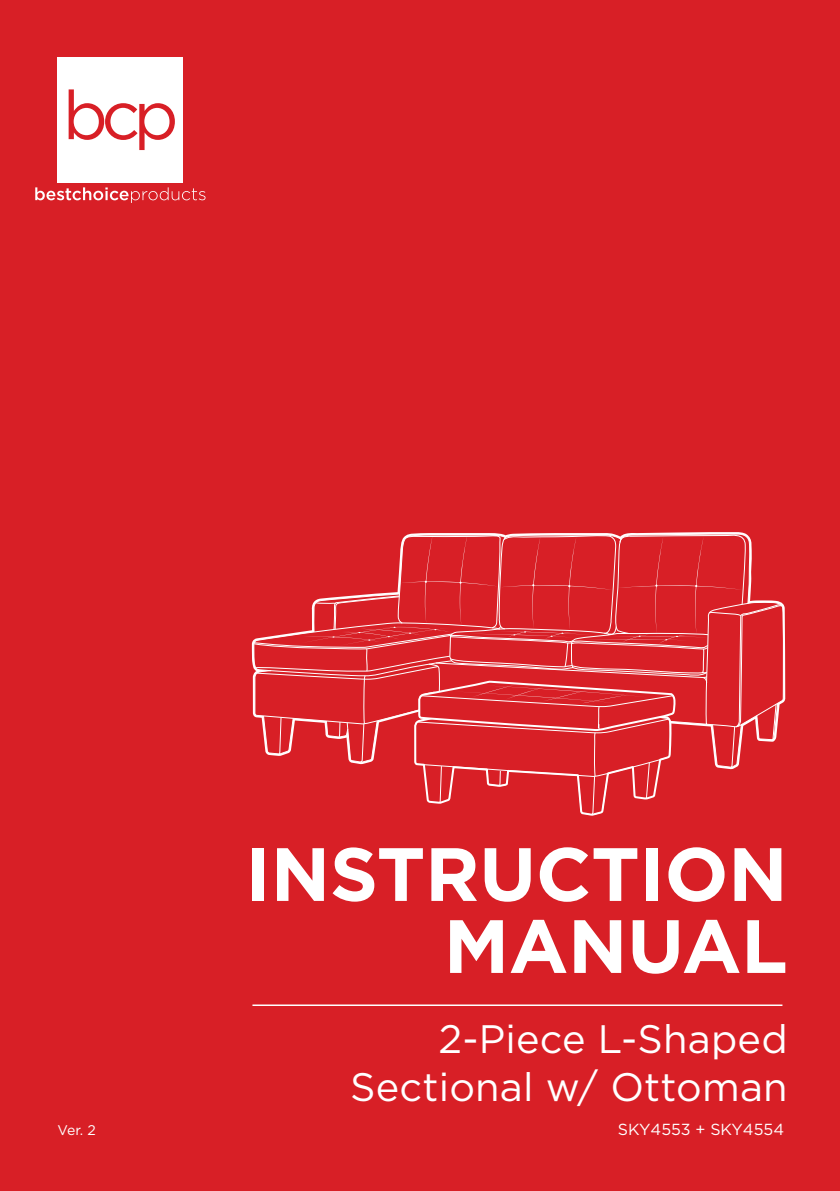
<style>
.page{position:relative;width:840px;height:1191px;background:#fff}
.page>*{position:absolute;margin:0;border:0;box-sizing:border-box;transform-origin:0 0}
.t1{font:700 75.2px/72px "Gotham";letter-spacing:-.005em;color:#fff;text-align:right}
.t2{font:39.6px/48px "Gotham";letter-spacing:.005em;color:#fff;text-align:right}
.t3{font:16px "Gotham";color:#fff}
.t4{font:14px "Gotham";color:#fff}
</style>
<div class="page">
<div style="left:0;top:0;width:839px;height:1191px;background:#d81f26"></div>
<hr style="left:252px;top:1004px;width:530px;height:2px;background:#fff">
<div style="left:58px;top:57px;width:125px;height:125px;background:#fff"></div>
<svg style="left:69px;top:89px;width:106px;height:61px"></svg>
<svg style="left:35px;top:187px;width:170px;height:16px"></svg>
<svg style="left:252px;top:532px;width:530px;height:284px"></svg>
<h1 class="t1" style="left:245px;top:838px;width:543px">INSTRUCTION<br>MANUAL</h1>
<p class="t2" style="left:350px;top:1014px;width:438px">2-Piece L-Shaped<br>Sectional w/ Ottoman</p>
<p class="t4" style="left:58px;top:1120px;width:40px">Ver. 2</p>
<p class="t3" style="left:617px;top:1118px;width:167px">SKY4553 + SKY4554</p>
</div>
